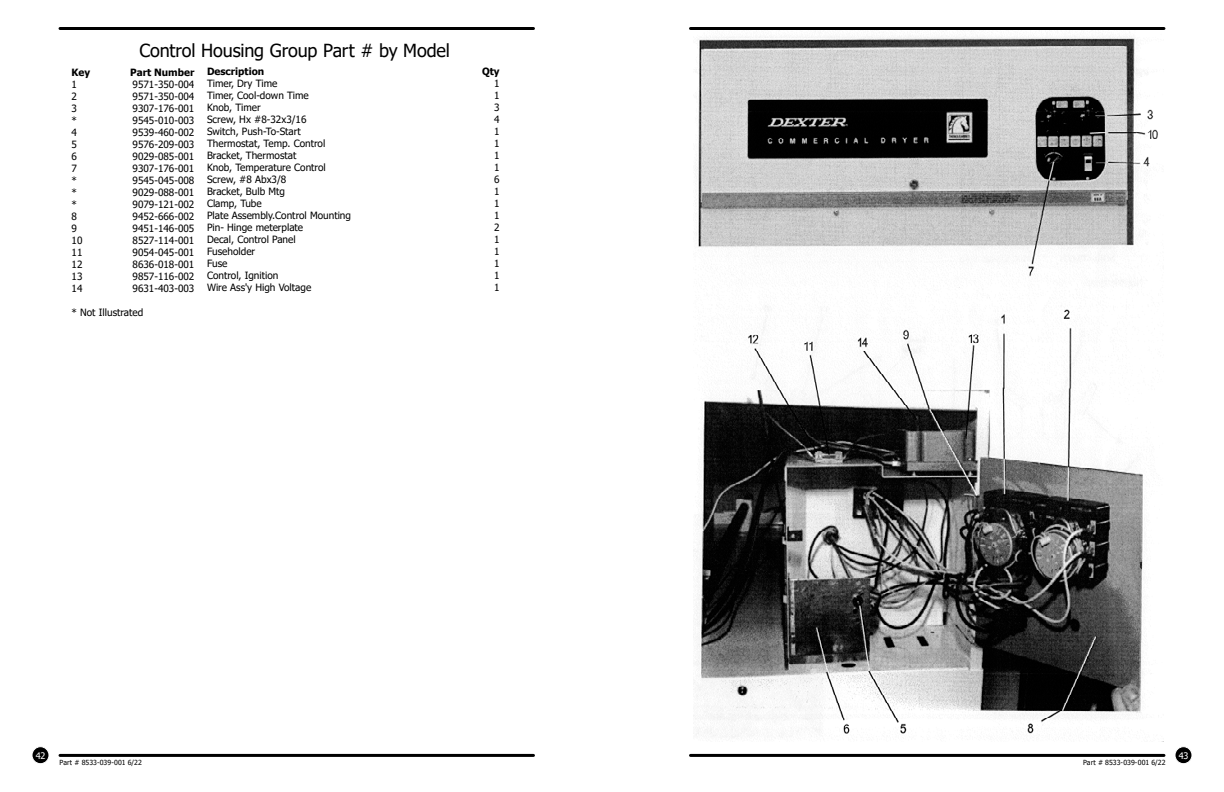
<style>
.page{position:relative;width:1224px;height:792px;background:#fff}
.page>*{position:absolute;margin:0;border:0;box-sizing:border-box;transform-origin:0 0}
.t1{font:18px "Tahoma";letter-spacing:-.01em;color:#000}
.t2{font:10px "Tahoma";color:#000}
.t3{font:700 10px "Tahoma";color:#000}
.t4{font:9px "Tahoma";color:#fff}
.t5{font:7px "Tahoma";color:#000}
</style>
<div class="page">
<img style="left:693px;top:35px;width:470px;height:707px">
<hr style="left:60px;top:27px;width:474px;height:3px;background:#000">
<hr style="left:60px;top:754px;width:474px;height:3px;background:#000">
<hr style="left:690px;top:27px;width:474px;height:3px;background:#000">
<hr style="left:690px;top:754px;width:474px;height:3px;background:#000">
<div style="left:32px;top:747px;width:17px;height:17px;background:#000;border-radius:50%"></div>
<div style="left:32px;top:746px;width:18px;height:18px;border:1px solid #fff;border-radius:50%"></div>
<div style="left:1175px;top:747px;width:17px;height:17px;background:#000;border-radius:50%"></div>
<div style="left:1174px;top:746px;width:18px;height:18px;border:1px solid #fff;border-radius:50%"></div>
<h1 class="t1" style="left:139px;top:39px;width:312px">Control Housing Group Part # by Model</h1>
<p class="t3" style="left:72px;top:65px;width:20px">Key</p>
<p class="t3" style="left:130px;top:65px;width:66px">Part Number</p>
<p class="t2" style="left:72px;top:78px;width:7px">1</p>
<p class="t2" style="left:133px;top:78px;width:63px">9571-350-004</p>
<p class="t2" style="left:72px;top:90px;width:7px">2</p>
<p class="t2" style="left:133px;top:90px;width:63px">9571-350-004</p>
<p class="t2" style="left:72px;top:102px;width:7px">3</p>
<p class="t2" style="left:133px;top:102px;width:63px">9307-176-001</p>
<p class="t2" style="left:72px;top:114px;width:7px">*</p>
<p class="t2" style="left:133px;top:114px;width:63px">9545-010-003</p>
<p class="t2" style="left:72px;top:126px;width:7px">4</p>
<p class="t2" style="left:133px;top:126px;width:63px">9539-460-002</p>
<p class="t2" style="left:72px;top:138px;width:7px">5</p>
<p class="t2" style="left:133px;top:138px;width:63px">9576-209-003</p>
<p class="t2" style="left:72px;top:150px;width:7px">6</p>
<p class="t2" style="left:133px;top:150px;width:63px">9029-085-001</p>
<p class="t2" style="left:72px;top:162px;width:7px">7</p>
<p class="t2" style="left:133px;top:162px;width:63px">9307-176-001</p>
<p class="t2" style="left:72px;top:174px;width:7px">*</p>
<p class="t2" style="left:133px;top:174px;width:63px">9545-045-008</p>
<p class="t2" style="left:72px;top:186px;width:7px">*</p>
<p class="t2" style="left:133px;top:186px;width:63px">9029-088-001</p>
<p class="t2" style="left:72px;top:198px;width:7px">*</p>
<p class="t2" style="left:133px;top:198px;width:63px">9079-121-002</p>
<p class="t2" style="left:72px;top:210px;width:7px">8</p>
<p class="t2" style="left:133px;top:210px;width:63px">9452-666-002</p>
<p class="t2" style="left:72px;top:222px;width:7px">9</p>
<p class="t2" style="left:133px;top:222px;width:63px">9451-146-005</p>
<p class="t2" style="left:72px;top:234px;width:12px">10</p>
<p class="t2" style="left:133px;top:234px;width:63px">8527-114-001</p>
<p class="t2" style="left:72px;top:246px;width:12px">11</p>
<p class="t2" style="left:133px;top:246px;width:63px">9054-045-001</p>
<p class="t2" style="left:72px;top:258px;width:12px">12</p>
<p class="t2" style="left:133px;top:258px;width:63px">8636-018-001</p>
<p class="t2" style="left:72px;top:270px;width:12px">13</p>
<p class="t2" style="left:133px;top:270px;width:63px">9857-116-002</p>
<p class="t2" style="left:72px;top:282px;width:12px">14</p>
<p class="t2" style="left:133px;top:282px;width:63px">9631-403-003</p>
<p class="t2" style="left:72px;top:306px;width:73px">* Not Illustrated</p>
<p class="t3" style="left:207px;top:65px;width:59px">Description</p>
<p class="t3" style="left:482px;top:65px;width:19px">Qty</p>
<p class="t2" style="left:207px;top:77px;width:72px">Timer, Dry Time</p>
<p class="t2" style="left:494px;top:77px;width:7px">1</p>
<p class="t2" style="left:207px;top:89px;width:103px">Timer, Cool-down Time</p>
<p class="t2" style="left:494px;top:89px;width:7px">1</p>
<p class="t2" style="left:207px;top:101px;width:55px">Knob, Timer</p>
<p class="t2" style="left:494px;top:101px;width:7px">3</p>
<p class="t2" style="left:207px;top:113px;width:101px">Screw, Hx #8-32x3/16</p>
<p class="t2" style="left:494px;top:113px;width:7px">4</p>
<p class="t2" style="left:207px;top:125px;width:95px">Switch, Push-To-Start</p>
<p class="t2" style="left:494px;top:125px;width:7px">1</p>
<p class="t2" style="left:207px;top:137px;width:120px">Thermostat, Temp. Control</p>
<p class="t2" style="left:494px;top:137px;width:7px">1</p>
<p class="t2" style="left:207px;top:149px;width:91px">Bracket, Thermostat</p>
<p class="t2" style="left:494px;top:149px;width:7px">1</p>
<p class="t2" style="left:207px;top:161px;width:120px">Knob, Temperature Control</p>
<p class="t2" style="left:494px;top:161px;width:7px">1</p>
<p class="t2" style="left:207px;top:173px;width:81px">Screw, #8 Abx3/8</p>
<p class="t2" style="left:494px;top:173px;width:7px">6</p>
<p class="t2" style="left:207px;top:185px;width:79px">Bracket, Bulb Mtg</p>
<p class="t2" style="left:494px;top:185px;width:7px">1</p>
<p class="t2" style="left:207px;top:197px;width:56px">Clamp, Tube</p>
<p class="t2" style="left:494px;top:197px;width:7px">1</p>
<p class="t2" style="left:207px;top:209px;width:146px">Plate Assembly.Control Mounting</p>
<p class="t2" style="left:494px;top:209px;width:7px">1</p>
<p class="t2" style="left:207px;top:221px;width:98px">Pin- Hinge meterplate</p>
<p class="t2" style="left:494px;top:221px;width:7px">2</p>
<p class="t2" style="left:207px;top:233px;width:90px">Decal, Control Panel</p>
<p class="t2" style="left:494px;top:233px;width:7px">1</p>
<p class="t2" style="left:207px;top:245px;width:50px">Fuseholder</p>
<p class="t2" style="left:494px;top:245px;width:7px">1</p>
<p class="t2" style="left:207px;top:257px;width:22px">Fuse</p>
<p class="t2" style="left:494px;top:257px;width:7px">1</p>
<p class="t2" style="left:207px;top:269px;width:73px">Control, Ignition</p>
<p class="t2" style="left:494px;top:269px;width:7px">1</p>
<p class="t2" style="left:207px;top:281px;width:106px">Wire Ass'y High Voltage</p>
<p class="t2" style="left:494px;top:281px;width:7px">1</p>
<p class="t4" style="left:36px;top:749px;width:11px">42</p>
<p class="t4" style="left:1179px;top:749px;width:11px">43</p>
<p class="t5" style="left:60px;top:758px;width:84px">Part # 8533-039-001 6/22</p>
<p class="t5" style="left:1083px;top:758px;width:84px">Part # 8533-039-001 6/22</p>
</div>
